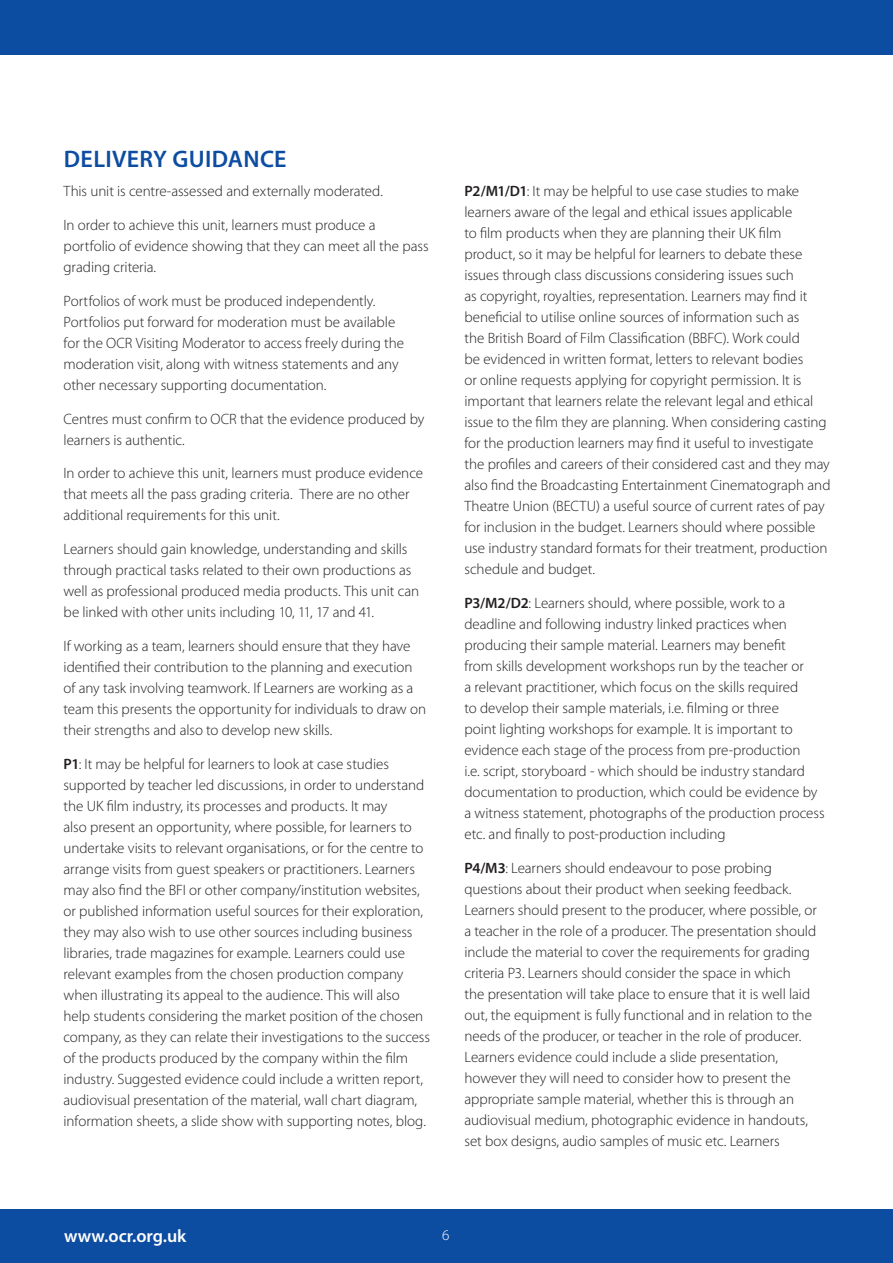
<style>
.page{position:relative;width:893px;height:1263px;background:#fff}
.page>*{position:absolute;margin:0;border:0;box-sizing:border-box;transform-origin:0 0}
.subhead{font:600 24px "Myriad Pro";letter-spacing:.015em;color:#0d4da1}
.t1{font:600 18px "Myriad Pro";color:#fff}
.body{font:300 15px/21px "Myriad Pro";letter-spacing:-.005em;color:#231f20}
.t2{font:300 15px "Myriad Pro";color:#fff}
.s1{font-weight:600}
</style>
<div class="page">
<div style="left:0;top:1209px;width:893px;height:54px;background:#0d4da1"></div>
<div style="left:0;top:0;width:893px;height:54px;background:#0d4da1"></div>
<p class="subhead" style="left:64px;top:143px;width:224px">DELIVERY GUIDANCE</p>
<p class="body" style="left:64px;top:181px;width:321px">This unit is centre-assessed and externally moderated.</p>
<p class="body" style="left:64px;top:215px;width:367px">In order to achieve this unit, learners must produce a portfolio of evidence showing that they can meet all the pass grading criteria.</p>
<p class="body" style="left:64px;top:291px;width:342px">Portfolios of work must be produced independently.<br>Portfolios put forward for moderation must be available for the OCR Visiting Moderator to access freely during the moderation visit, along with witness statements and any other necessary supporting documentation.</p>
<p class="body" style="left:64px;top:408px;width:362px">Centres must confirm to OCR that the evidence produced by learners is authentic.</p>
<p class="body" style="left:64px;top:463px;width:361px">In order to achieve this unit, learners must produce evidence that meets all the pass grading criteria. There are no other additional requirements for this unit.</p>
<p class="body" style="left:64px;top:539px;width:357px">Learners should gain knowledge, understanding and skills through practical tasks related to their own productions as well as professional produced media products. This unit can be linked with other units including 10, 11, 17 and 41.</p>
<p class="body" style="left:64px;top:636px;width:364px">If working as a team, learners should ensure that they have identified their contribution to the planning and execution of any task involving teamwork. If Learners are working as a team this presents the opportunity for individuals to draw on their strengths and also to develop new skills.</p>
<p class="body" style="left:64px;top:753px;width:368px"><span class="s1">P1</span>: It may be helpful for learners to look at case studies supported by teacher led discussions, in order to understand the UK film industry, its processes and products. It may<br>also present an opportunity, where possible, for learners to undertake visits to relevant organisations, or for the centre to arrange visits from guest speakers or practitioners. Learners may also find the BFI or other company/institution websites, or published information useful sources for their exploration, they may also wish to use other sources including business libraries, trade magazines for example. Learners could use relevant examples from the chosen production company when illustrating its appeal to the audience. This will also help students considering the market position of the chosen company, as they can relate their investigations to the success of the products produced by the company within the film industry. Suggested evidence could include a written report, audiovisual presentation of the material, wall chart diagram, information sheets, a slide show with supporting notes, blog.</p>
<p class="body" style="left:464px;top:181px;width:368px"><span class="s1">P2/M1/D1</span>: It may be helpful to use case studies to make learners aware of the legal and ethical issues applicable<br>to film products when they are planning their UK film product, so it may be helpful for learners to debate these issues through class discussions considering issues such<br>as copyright, royalties, representation. Learners may find it beneficial to utilise online sources of information such as<br>the British Board of Film Classification (BBFC). Work could<br>be evidenced in written format, letters to relevant bodies<br>or online requests applying for copyright permission. It is important that learners relate the relevant legal and ethical issue to the film they are planning. When considering casting for the production learners may find it useful to investigate the profiles and careers of their considered cast and they may also find the Broadcasting Entertainment Cinematograph and Theatre Union (BECTU) a useful source of current rates of pay for inclusion in the budget. Learners should where possible use industry standard formats for their treatment, production schedule and budget.</p>
<p class="body" style="left:464px;top:593px;width:362px"><span class="s1">P3/M2/D2</span>: Learners should, where possible, work to a deadline and following industry linked practices when producing their sample material. Learners may benefit<br>from skills development workshops run by the teacher or<br>a relevant practitioner, which focus on the skills required<br>to develop their sample materials, i.e. filming or three<br>point lighting workshops for example. It is important to evidence each stage of the process from pre-production<br>i.e. script, storyboard - which should be industry standard documentation to production, which could be evidence by a witness statement, photographs of the production process etc. and finally to post-production including</p>
<p class="body" style="left:464px;top:858px;width:354px"><span class="s1">P4/M3</span>: Learners should endeavour to pose probing questions about their product when seeking feedback.<br>Learners should present to the producer, where possible, or a teacher in the role of a producer. The presentation should include the material to cover the requirements for grading criteria P3. Learners should consider the space in which<br>the presentation will take place to ensure that it is well laid out, the equipment is fully functional and in relation to the needs of the producer, or teacher in the role of producer.<br>Learners evidence could include a slide presentation, however they will need to consider how to present the appropriate sample material, whether this is through an audiovisual medium, photographic evidence in handouts, set box designs, audio samples of music etc. Learners</p>
<p class="t1" style="left:64px;top:1225px;width:124px">www.ocr.org.uk</p>
<p class="t2" style="left:442px;top:1226px;width:9px">6</p>
</div>
